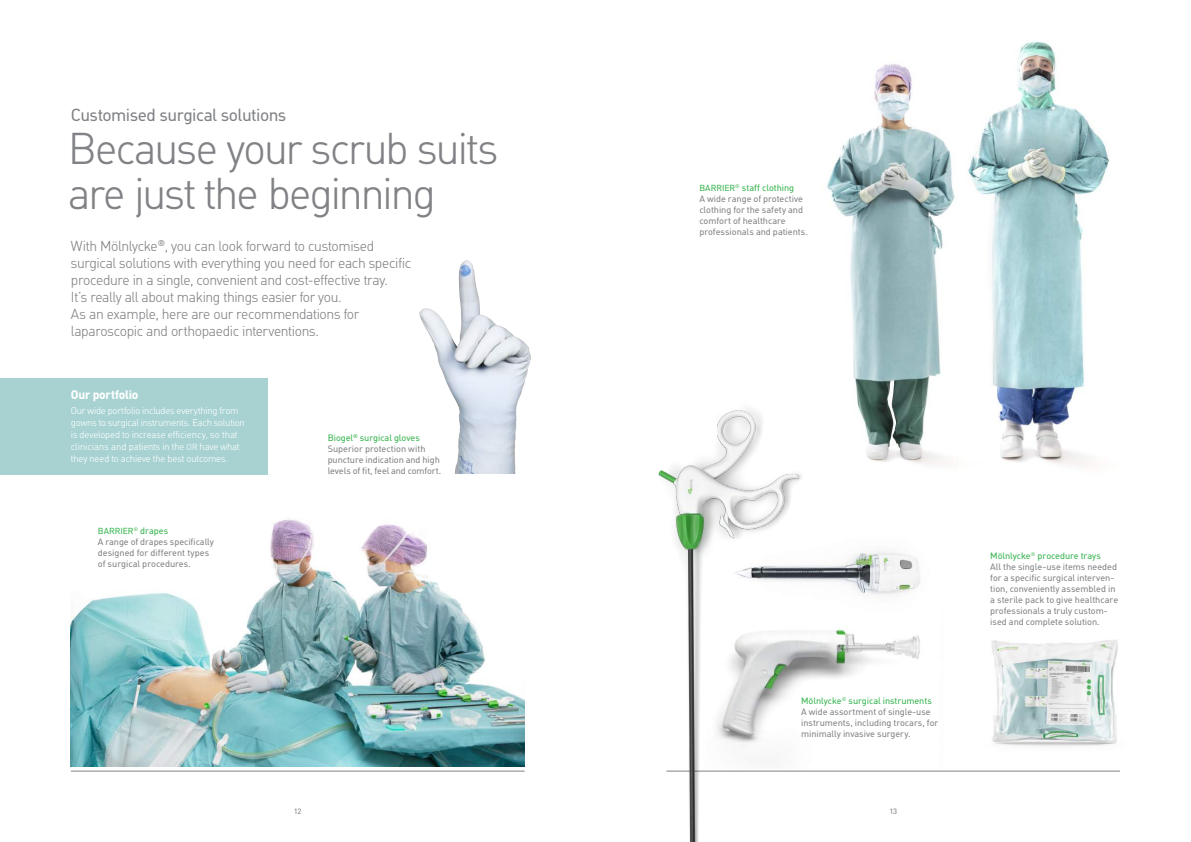
<style>
.page{position:relative;width:1191px;height:842px;background:#fff}
.page>*{position:absolute;margin:0;border:0;box-sizing:border-box;transform-origin:0 0}
.t1{font:300 43px/45px "MHC Din";letter-spacing:-.04em;color:#808285}
.t2{font:17px "MHC Din";letter-spacing:-.035em;color:#808285}
.t3{font:300 14px/17px "MHC Din";letter-spacing:-.025em;color:#808285}
.t4{font:700 12px "MHC Din";letter-spacing:-.015em;color:#fff}
.t5{font:300 9.5px/12px "MHC Din";letter-spacing:-.01em;color:#fff}
.t6{font:9px/11px "MHC Din";letter-spacing:-.005em;color:#808285}
.t7{font:8.5px "MHC Din";color:#34b44d}
.t8{font:7.5px "MHC Din";color:#808285}
.s1{font-size:8.5px}
.s2{font-size:9px}
.s3{color:#34b44d}
.s4{font-size:8.5px;color:#34b44d}
</style>
<div class="page">
<div style="left:0;top:378px;width:268px;height:97px;background:#a8d2d2"></div>
<hr style="left:71px;top:771px;width:453px;height:1px;background:#808285">
<img style="left:419px;top:260px;width:112px;height:214px">
<img style="left:71px;top:519px;width:453px;height:247px">
<img style="left:820px;top:626px;width:125px;height:145px">
<hr style="left:666px;top:771px;width:454px;height:1px;background:#808285">
<img style="left:827px;top:64px;width:128px;height:400px">
<img style="left:968px;top:41px;width:142px;height:425px">
<img style="left:991px;top:640px;width:127px;height:107px">
<img style="left:820px;top:551px;width:100px;height:44px">
<img style="left:658px;top:409px;width:162px;height:433px">
<p class="t2" style="left:71px;top:105px;width:217px">Customised surgical solutions</p>
<p class="t1" style="left:68px;top:127px;width:432px">Because your scrub suits are just the beginning</p>
<p class="t3" style="left:71px;top:238px;width:342px">With Mölnlycke<sup>®</sup>, you can look forward to customised surgical solutions with everything you need for each specifc</p>
<p class="t3" style="left:71px;top:272px;width:319px">procedure in a single, convenient and cost-effective tray.<br>It’s really all about making things easier for you.<br>As an example, here are our recommendations for laparoscopic and orthopaedic interventions.</p>
<p class="t4" style="left:71px;top:387px;width:69px">Our portfolio</p>
<p class="t5" style="left:71px;top:404px;width:175px">Our wide portfolio includes everything from gowns to surgical instruments. Each solution is developed to increase effciency, so that clinicians and patients in the <span class="s1">OR</span> have what they need to achieve the best outcomes.</p>
<p class="t7" style="left:98px;top:526px;width:72px">BARRIER<sup>®</sup> <span class="s2">drapes</span></p>
<p class="t6" style="left:98px;top:536px;width:118px">A range of drapes specifcally designed for different types of surgical procedures.</p>
<p class="t6" style="left:328px;top:432px;width:115px"><span class="s3">Biogel</span><sup>®</sup> <span class="s3">surgical gloves<br></span>Superior protection with puncture indication and high levels of ft, feel and comfort.</p>
<p class="t6" style="left:699px;top:182px;width:110px"><span class="s4">BARRIER</span><sup>®</sup> <span class="s3">staff clothing<br></span>A wide range of protective clothing for the safety and comfort of healthcare professionals and patients.</p>
<p class="t6" style="left:801px;top:695px;width:139px"><span class="s3">Mölnlycke</span><sup>®</sup> <span class="s3">surgical instruments </span>A wide assortment of single-use instruments, including trocars, for minimally invasive surgery.</p>
<p class="t8" style="left:294px;top:806px;width:9px">12</p>
<p class="t8" style="left:889px;top:806px;width:9px">13</p>
<p class="t6" style="left:990px;top:550px;width:129px"><span class="s3">Mölnlycke</span><sup>®</sup> <span class="s3">procedure trays<br></span>All the single-use items needed for a specifc surgical interven&shy;tion, conveniently assembled in a sterile pack to give healthcare professionals a truly custom&shy;ised and complete solution.</p>
</div>
